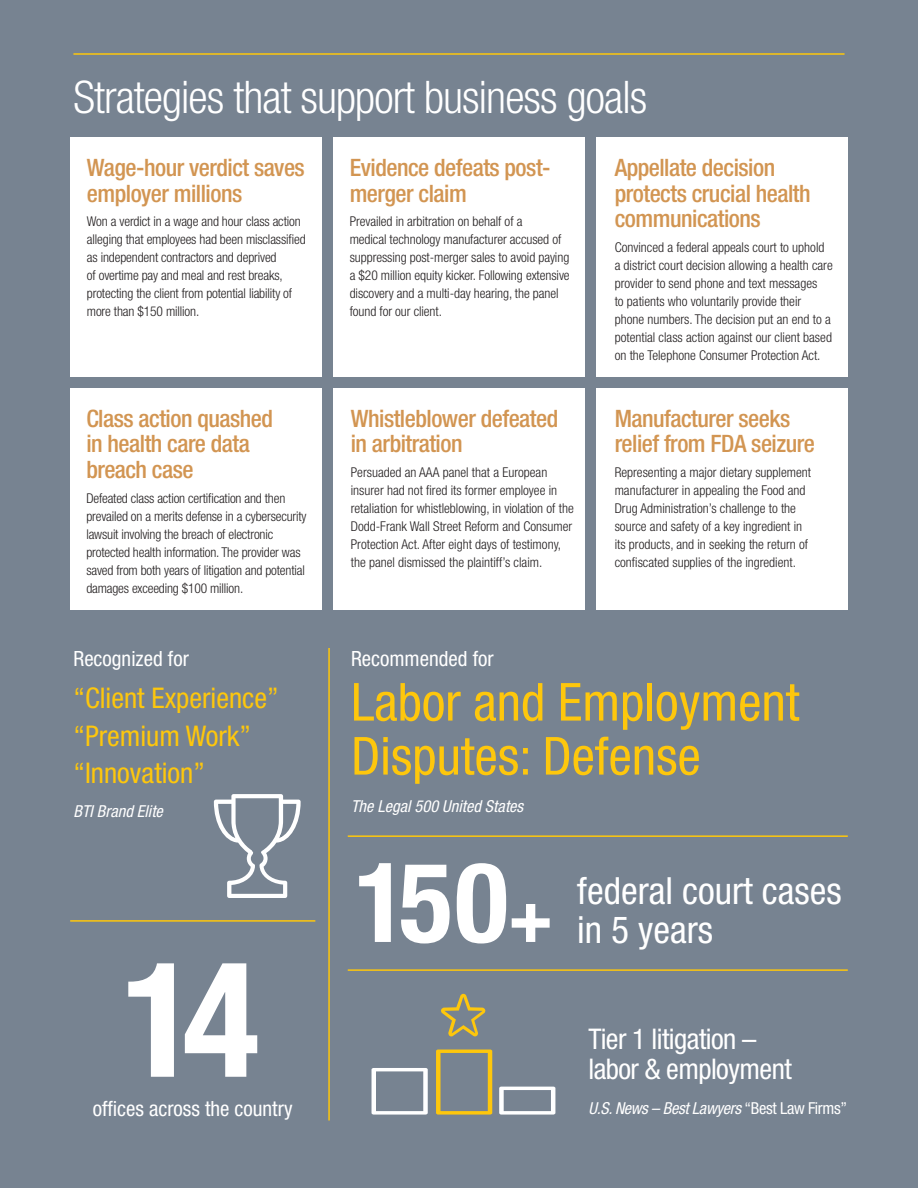
<style>
.page{position:relative;width:918px;height:1188px;background:#778391}
.page>*{position:absolute;margin:0;border:0;box-sizing:border-box;transform-origin:0 0}
.t1{font:700 condensed 111.3px "Helvetica Neue LT Std";color:#fff}
.t2{font:condensed 52.5px/54px "Helvetica Neue LT Std";color:#fec70c}
.t3{font:300 condensed 45px "Helvetica Neue LT Std";letter-spacing:-.02em;color:#fff}
.t4{font:condensed 37.5px/39px "Helvetica Neue LT Std";color:#fff}
.t5{font:condensed 28.5px "Helvetica Neue LT Std";color:#fec70c}
.t6{font:condensed 28.5px/30px "Helvetica Neue LT Std";letter-spacing:-.02em;color:#fff}
.t7{font:500 condensed 24px/25.5px "Helvetica Neue LT Std";letter-spacing:-.02em;color:#d29552}
.t8{font:condensed 21px "Helvetica Neue LT Std";color:#fff}
.t9{font:italic condensed 16.5px "Helvetica Neue LT Std";color:#fff}
.t10{font:italic condensed 16.5px "Helvetica Neue LT Std";letter-spacing:-.02em;color:#fff}
.t11{font:300 condensed 13.5px/18px "Helvetica Neue LT Std";color:#231f20}
.s1{font-size:75px}
.s2{font-style:normal}
</style>
<div class="page">
<div style="left:70px;top:137px;width:252px;height:240px;background:#fff"></div>
<div style="left:333px;top:137px;width:252px;height:240px;background:#fff"></div>
<div style="left:597px;top:137px;width:251px;height:240px;background:#fff"></div>
<div style="left:70px;top:388px;width:252px;height:222px;background:#fff"></div>
<div style="left:333px;top:388px;width:252px;height:222px;background:#fff"></div>
<div style="left:597px;top:388px;width:251px;height:222px;background:#fff"></div>
<hr style="left:348px;top:969px;width:500px;height:2px;background:#fec70c">
<hr style="left:348px;top:835px;width:500px;height:2px;background:#fec70c">
<hr style="left:70px;top:920px;width:245px;height:2px;background:#fec70c">
<hr style="left:328px;top:648px;width:2px;height:472px;background:#fec70c">
<svg style="left:128px;top:963px;width:129px;height:114px"></svg>
<hr style="left:73px;top:53px;width:772px;height:2px;background:#fec70c">
<svg style="left:436px;top:1050px;width:56px;height:65px"></svg>
<svg style="left:499px;top:1087px;width:56px;height:28px"></svg>
<svg style="left:372px;top:1068px;width:56px;height:47px"></svg>
<svg style="left:441px;top:994px;width:45px;height:42px"></svg>
<svg style="left:213px;top:794px;width:88px;height:104px"></svg>
<p class="t3" style="left:73px;top:71px;width:575px">Strategies that support business goals</p>
<p class="t7" style="left:87px;top:155px;width:219px">Wage-hour verdict saves employer millions</p>
<p class="t11" style="left:87px;top:213px;width:220px">Won a verdict in a wage and hour class action alleging that employees had been misclassified as independent contractors and deprived<br>of overtime pay and meal and rest breaks, protecting the client from potential liability of more than $150 million.</p>
<p class="t7" style="left:86px;top:405px;width:188px">Class action quashed in health care data breach case</p>
<p class="t11" style="left:86px;top:489px;width:222px">Defeated class action certification and then prevailed on a merits defense in a cybersecurity lawsuit involving the breach of electronic protected health information. The provider was saved from both years of litigation and potential damages exceeding $100 million.</p>
<p class="t7" style="left:350px;top:155px;width:202px">Evidence defeats post&shy;merger claim</p>
<p class="t11" style="left:350px;top:213px;width:221px">Prevailed in arbitration on behalf of a<br>medical technology manufacturer accused of suppressing post-merger sales to avoid paying a $20 million equity kicker. Following extensive discovery and a multi-day hearing, the panel found for our client.</p>
<p class="t7" style="left:351px;top:405px;width:209px">Whistleblower defeated in arbitration</p>
<p class="t11" style="left:351px;top:463px;width:224px">Persuaded an AAA panel that a European insurer had not fired its former employee in retaliation for whistleblowing, in violation of the Dodd-Frank Wall Street Reform and Consumer Protection Act. After eight days of testimony, the panel dismissed the plaintiff’s claim.</p>
<p class="t8" style="left:73px;top:646px;width:117px">Recognized for</p>
<p class="t8" style="left:351px;top:646px;width:144px">Recommended for</p>
<p class="t7" style="left:615px;top:155px;width:198px">Appellate decision protects crucial health communications</p>
<p class="t11" style="left:615px;top:238px;width:220px">Convinced a federal appeals court to uphold a district court decision allowing a health care provider to send phone and text messages<br>to patients who voluntarily provide their phone numbers. The decision put an end to a potential class action against our client based on the Telephone Consumer Protection Act.</p>
<p class="t7" style="left:615px;top:405px;width:202px">Manufacturer seeks relief from FDA seizure</p>
<p class="t11" style="left:615px;top:463px;width:198px">Representing a major dietary supplement manufacturer in appealing the Food and Drug Administration’s challenge to the source and safety of a key ingredient in its products, and in seeking the return of confiscated supplies of the ingredient.</p>
<p class="t5" style="left:73px;top:682px;width:207px">“Client Experience”</p>
<p class="t5" style="left:73px;top:719px;width:179px">“Premium Work”</p>
<p class="t5" style="left:73px;top:757px;width:133px">“Innovation”</p>
<p class="t2" style="left:351px;top:675px;width:450px">Labor and Employment<br>Disputes: Defense</p>
<p class="t9" style="left:73px;top:802px;width:91px">BTI Brand Elite</p>
<p class="t9" style="left:351px;top:797px;width:174px">The Legal 500 United States</p>
<p class="t1" style="left:355px;top:835px;width:200px">150<span class="s1">+</span></p>
<p class="t4" style="left:577px;top:871px;width:266px">federal court cases in 5 years</p>
<p class="t6" style="left:589px;top:1024px;width:205px">Tier 1 litigation – labor &amp; employment</p>
<p class="t8" style="left:93px;top:1096px;width:202px">offices across the country</p>
<p class="t10" style="left:589px;top:1098px;width:260px">U.S. News – Best Lawyers <span class="s2">“Best Law Firms”</span></p>
</div>
